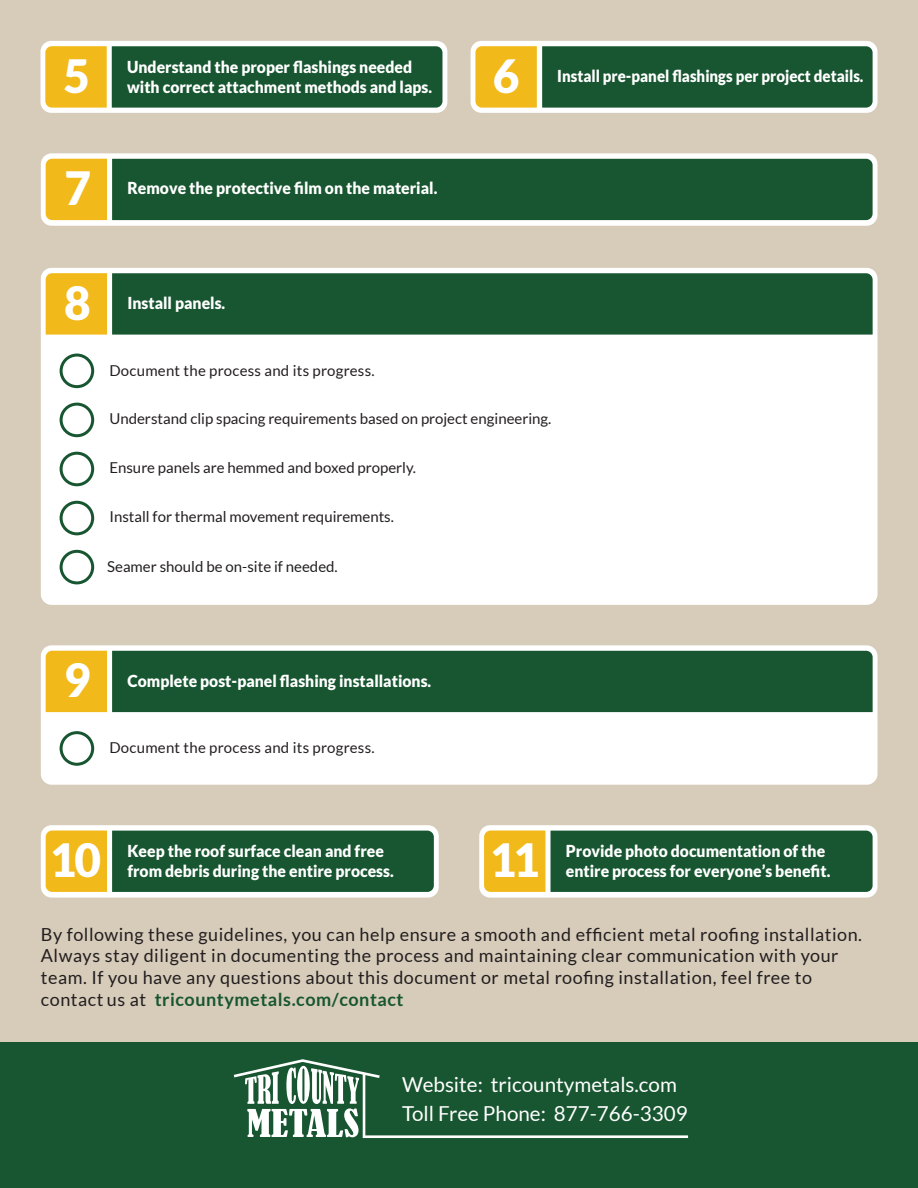
<style>
.page{position:relative;width:918px;height:1188px;background:#fff}
.page>*{position:absolute;margin:0;border:0;box-sizing:border-box;transform-origin:0 0}
.t1{font:900 45.9px "Lato";color:#fff}
.t2{font:20.55px/29.2px "Lato";color:#fff}
.t3{font:18px/21.6px "Lato";letter-spacing:.03em;color:#231f20}
.t4{font:900 16.5px/19.8px "Lato";color:#fff;scale:.95 1}
.t5{font:900 16.5px "Lato";color:#fff;scale:.91 1}
.t6{font:15px "Lato";color:#231f20}
.s1{font-weight:700;color:#175630}
</style>
<div class="page">
<div style="left:0;top:1042px;width:918px;height:146px;background:#175630"></div>
<div style="left:0;top:0;width:918px;height:1042px;background:#d7ccba"></div>
<div style="left:41px;top:41px;width:406px;height:72px;background:#fff;border-radius:11px"></div>
<svg style="left:45px;top:46px;width:397px;height:62px;background:#3e6931"></svg>
<div style="left:471px;top:41px;width:407px;height:72px;background:#fff;border-radius:11px"></div>
<svg style="left:475px;top:46px;width:398px;height:62px;background:#3e6932"></svg>
<div style="left:41px;top:153px;width:837px;height:73px;background:linear-gradient(to right,#fffffe,#fff);border-radius:11px"></div>
<div style="left:46px;top:159px;width:61px;height:61px;background:#f2b91a"></div>
<div style="left:112px;top:159px;width:761px;height:61px;background:#175630"></div>
<div style="left:41px;top:268px;width:837px;height:337px;background:#fff;border-radius:11px"></div>
<div style="left:46px;top:273px;width:61px;height:62px;background:#f2b91a"></div>
<div style="left:112px;top:273px;width:761px;height:62px;background:#175630"></div>
<div style="left:41px;top:645px;width:837px;height:140px;background:#fff;border-radius:11px"></div>
<div style="left:46px;top:651px;width:61px;height:61px;background:#f2b91a"></div>
<div style="left:112px;top:651px;width:761px;height:61px;background:#175630"></div>
<div style="left:41px;top:825px;width:398px;height:73px;background:#fff;border-radius:11px"></div>
<svg style="left:46px;top:831px;width:388px;height:61px;background:#3c682f"></svg>
<div style="left:479px;top:825px;width:399px;height:73px;background:#fff;border-radius:11px"></div>
<div style="left:484px;top:831px;width:61px;height:61px;background:#f2b91a"></div>
<div style="left:551px;top:831px;width:322px;height:61px;background:#175630"></div>
<div style="left:60px;top:354px;width:34px;height:34px;border:3px solid #175630;border-radius:50%"></div>
<div style="left:60px;top:403px;width:34px;height:34px;border:3px solid #175630;border-radius:50%"></div>
<div style="left:60px;top:452px;width:34px;height:34px;border:3px solid #175630;border-radius:50%"></div>
<div style="left:60px;top:501px;width:34px;height:34px;border:3px solid #175630;border-radius:50%"></div>
<div style="left:60px;top:550px;width:34px;height:34px;border:3px solid #175630;border-radius:50%"></div>
<div style="left:60px;top:731px;width:34px;height:35px;border:3px solid #175630;border-radius:50%"></div>
<svg style="left:234px;top:1059px;width:454px;height:79px"></svg>
<h1 class="t1" style="left:63px;top:49px;width:28px">5</h1>
<p class="t4" style="left:127px;top:57px;width:323px">Understand the proper flashings needed with correct attachment methods and laps.</p>
<h1 class="t1" style="left:493px;top:49px;width:28px">6</h1>
<p class="t5" style="left:557px;top:66px;width:338px">Install pre-panel flashings per project details.</p>
<h1 class="t1" style="left:65px;top:162px;width:28px">7</h1>
<p class="t4" style="left:127px;top:178px;width:328px">Remove the protective film on the material.</p>
<h1 class="t1" style="left:64px;top:276px;width:28px">8</h1>
<p class="t4" style="left:127px;top:293px;width:105px">Install panels.</p>
<p class="t6" style="left:109px;top:362px;width:267px">Document the process and its progress.</p>
<p class="t6" style="left:109px;top:410px;width:444px">Understand clip spacing requirements based on project engineering.</p>
<p class="t6" style="left:109px;top:459px;width:308px">Ensure panels are hemmed and boxed properly.</p>
<p class="t6" style="left:109px;top:509px;width:286px">Install for thermal movement requirements.</p>
<p class="t6" style="left:107px;top:558px;width:232px">Seamer should be on-site if needed.</p>
<h1 class="t1" style="left:64px;top:654px;width:28px">9</h1>
<p class="t4" style="left:127px;top:670px;width:321px">Complete post-panel flashing installations.</p>
<p class="t6" style="left:109px;top:740px;width:267px">Document the process and its progress.</p>
<h1 class="t1" style="left:50px;top:833px;width:53px">10</h1>
<p class="t4" style="left:127px;top:840px;width:282px">Keep the roof surface clean and free from debris during the entire process.</p>
<h1 class="t1" style="left:490px;top:833px;width:52px">11</h1>
<p class="t4" style="left:566px;top:840px;width:280px">Provide photo documentation of the entire process for everyone’s benefit.</p>
<p class="t3" style="left:41px;top:923px;width:823px">By following these guidelines, you can help ensure a smooth and efficient metal roofing installation.<br>Always stay diligent in documenting the process and maintaining clear communication with your team. If you have any questions about this document or metal roofing installation, feel free to contact us at <span class="s1">tricountymetals.com/contact</span></p>
<p class="t2" style="left:402px;top:1070px;width:287px">Website: tricountymetals.com<br>Toll Free Phone: 877-766-3309</p>
</div>
